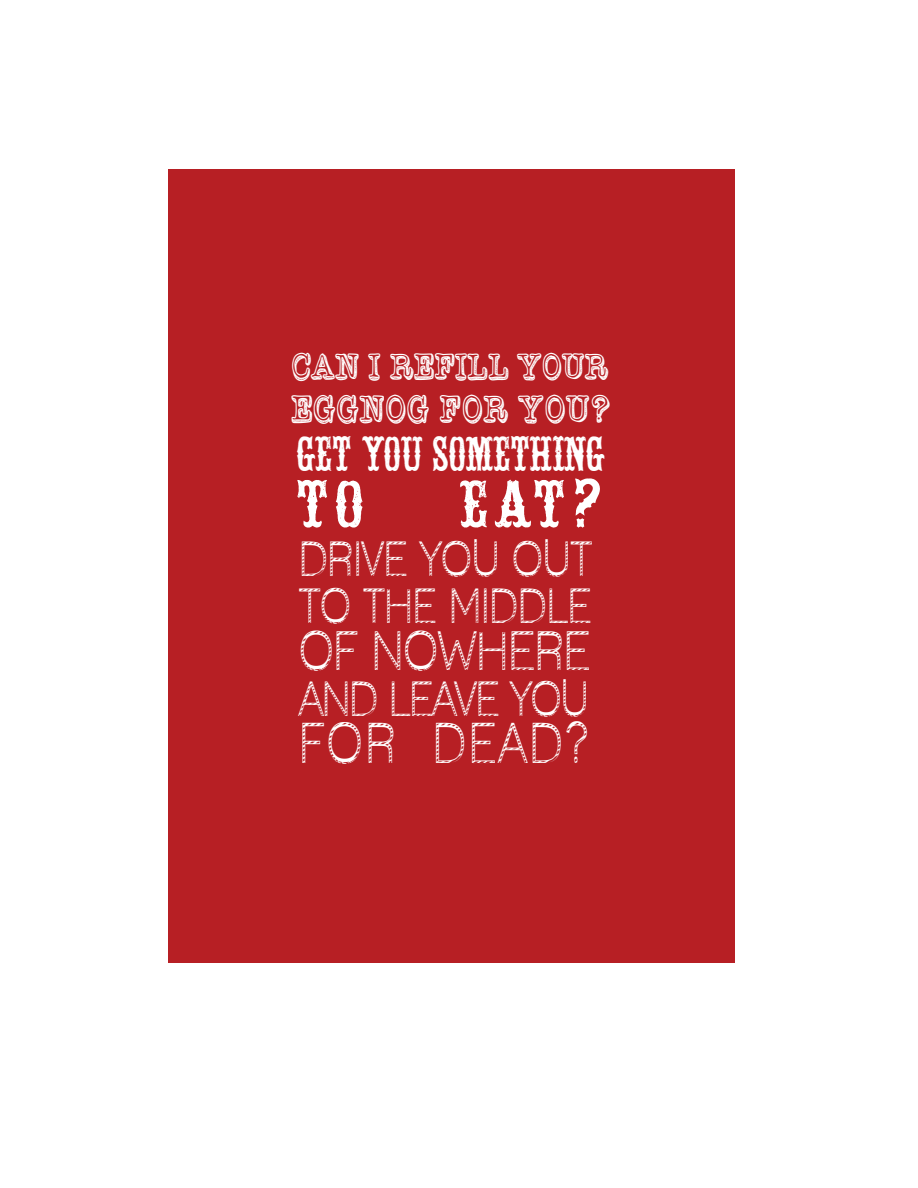
<style>
.page{position:relative;width:918px;height:1188px;background:#fff}
.page>*{position:absolute;margin:0;border:0;box-sizing:border-box;transform-origin:0 0}
.t1{font:63.75px "White Vinegar";color:#fff;scale:1.09 1}
.t2{font:54.75px "Lane Cane";letter-spacing:.055em;color:#fff;scale:.88 1}
.t3{font:52.65px "Lane Cane";color:#fff;scale:.88 1}
.t4{font:46.95px/46.7px "Lane Cane";color:#fff;scale:.88 1}
.t5{font:46.95px "Lane Cane";letter-spacing:-.02em;color:#fff;scale:.88 1}
.t6{font:46.8px "White Vinegar";letter-spacing:-.01em;color:#fff;scale:.88 1}
.t7{font:36.45px "Vintage One";letter-spacing:.015em;color:#fff;scale:.86 1}
.t8{font:34.95px "Vintage One";color:#fff;scale:.86 1}
</style>
<div class="page">
<div style="left:168px;top:169px;width:567px;height:794px;background:#b71f24"></div>
<p class="t8" style="left:291px;top:349px;width:371px">CAN I REFILL YOUR</p>
<p class="t7" style="left:291px;top:392px;width:372px">EGGNOG FOR YOU?</p>
<p class="t6" style="left:297px;top:428px;width:353px">GET YOU SOMETHING</p>
<h1 class="t1" style="left:294px;top:468px;width:65px">TO</h1>
<h1 class="t1" style="left:459px;top:468px;width:132px">EAT?</h1>
<p class="t4" style="left:299px;top:536px;width:334px">DRIVE YOU OUT<br>TO THE MIDDLE</p>
<p class="t3" style="left:299px;top:618px;width:332px">OF NOWHERE</p>
<p class="t5" style="left:299px;top:670px;width:331px">AND LEAVE YOU</p>
<p class="t2" style="left:299px;top:710px;width:330px">FOR DEAD?</p>
</div>
